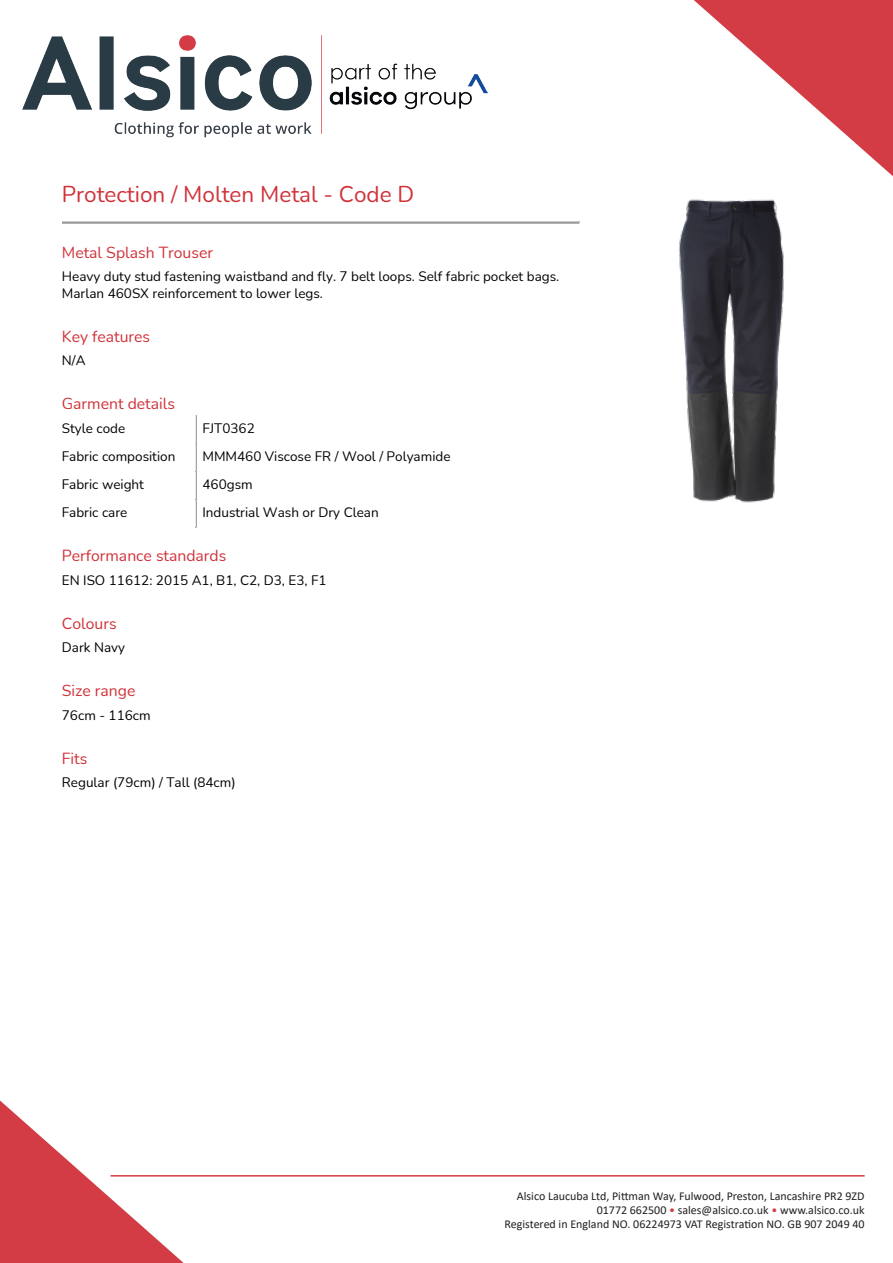
<style>
.page{position:relative;width:893px;height:1263px;background:#fff}
.page>*{position:absolute;margin:0;border:0;box-sizing:border-box;transform-origin:0 0}
.t1{font:22.5px "Nunito Regula";color:#d03239}
.t2{font:15.75px "Nunito Regula";color:#d03239}
.t3{font:13.5px/16.8px "Nunito Regula";color:#000}
.t4{font:12px/14.4px "Calibri";color:#231f20;text-align:right}
.s1{color:#d33b45}
</style>
<div class="page">
<img style="left:23px;top:36px;width:465px;height:101px">
<svg style="left:0;top:1100px;width:184px;height:163px"></svg>
<svg style="left:694px;top:0;width:199px;height:176px"></svg>
<hr style="left:111px;top:1175px;width:754px;height:1px;background:#d33b45">
<hr style="left:62px;top:221px;width:517px;height:3px;background:#999">
<svg style="left:196px;top:415px;width:1px;height:112px"></svg>
<img style="left:679px;top:199px;width:105px;height:304px">
<h1 class="t1" style="left:62px;top:180px;width:354px">Protection / Molten Metal - Code D</h1>
<p class="t2" style="left:62px;top:242px;width:153px">Metal Splash Trouser</p>
<p class="t3" style="left:62px;top:268px;width:499px">Heavy duty stud fastening waistband and fly. 7 belt loops. Self fabric pocket bags.<br>Marlan 460SX reinforcement to lower legs.</p>
<p class="t2" style="left:62px;top:326px;width:90px">Key features</p>
<p class="t3" style="left:62px;top:352px;width:25px">N/A</p>
<p class="t2" style="left:62px;top:393px;width:115px">Garment details</p>
<p class="t3" style="left:62px;top:420px;width:65px">Style code</p>
<p class="t3" style="left:202px;top:420px;width:54px">FJT0362</p>
<p class="t3" style="left:62px;top:448px;width:115px">Fabric composition</p>
<p class="t3" style="left:202px;top:448px;width:250px">MMM460 Viscose FR / Wool / Polyamide</p>
<p class="t3" style="left:62px;top:476px;width:84px">Fabric weight</p>
<p class="t3" style="left:202px;top:476px;width:52px">460gsm</p>
<p class="t3" style="left:62px;top:504px;width:67px">Fabric care</p>
<p class="t3" style="left:202px;top:504px;width:178px">Industrial Wash or Dry Clean</p>
<p class="t2" style="left:62px;top:545px;width:166px">Performance standards</p>
<p class="t3" style="left:62px;top:572px;width:266px">EN ISO 11612: 2015 A1, B1, C2, D3, E3, F1</p>
<p class="t2" style="left:62px;top:613px;width:56px">Colours</p>
<p class="t3" style="left:62px;top:639px;width:65px">Dark Navy</p>
<p class="t2" style="left:62px;top:680px;width:75px">Size range</p>
<p class="t3" style="left:62px;top:707px;width:90px">76cm - 116cm</p>
<p class="t2" style="left:62px;top:748px;width:27px">Fits</p>
<p class="t3" style="left:62px;top:774px;width:175px">Regular (79cm) / Tall (84cm)</p>
<p class="t4" style="left:504px;top:1188px;width:362px">Alsico Laucuba Ltd, Pittman Way, Fulwood, Preston, Lancashire PR2 9ZD<br>01772 662500 <span class="s1">•</span> sales@alsico.co.uk <span class="s1">•</span> www.alsico.co.uk<br>Registered in England NO. 06224973 VAT Registration NO. GB 907 2049 40</p>
</div>
